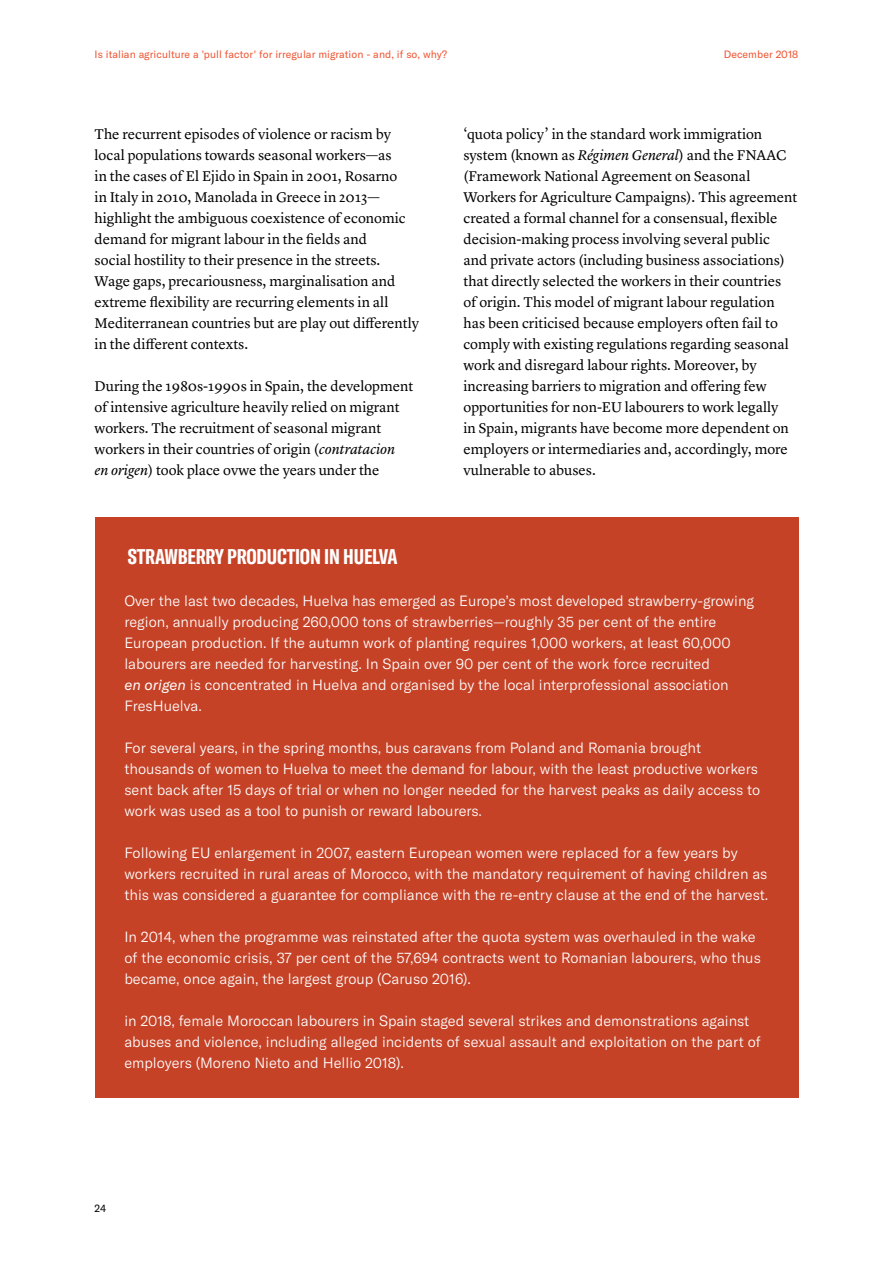
<style>
.page{position:relative;width:893px;height:1263px;background:#fff}
.page>*{position:absolute;margin:0;border:0;box-sizing:border-box;transform-origin:0 0}
.Box_title{font:700 extra-condensed 21px "GT America";letter-spacing:-.005em;color:#fff}
.TEXT_basic{font:14.7px/21px "Lyon Text";color:#000}
.Box_text{font:300 14.7px/21px "GT America";color:#fff}
.t1{font:10.5px "GT America";letter-spacing:.005em;color:#f05330}
.t2{font:10.5px "GT America";color:#000}
.s1{font-style:italic}
.s2{font-weight:400;font-style:italic}
</style>
<div class="page">
<div style="left:95px;top:517px;width:703px;height:581px;background:#c54227"></div>
<p class="t1" style="left:95px;top:48px;width:354px">Is italian agriculture a 'pull factor' for irregular migration - and, if so, why?</p>
<p class="t1" style="left:724px;top:48px;width:76px">December 2018</p>
<p class="TEXT_basic" style="left:95px;top:122px;width:326px">The recurrent episodes of violence or racism by local populations towards seasonal workers—as<br>in the cases of El Ejido in Spain in 2001, Rosarno<br>in Italy in 2010, Manolada in Greece in 2013— highlight the ambiguous coexistence of economic demand for migrant labour in the fields and<br>social hostility to their presence in the streets.<br>Wage gaps, precariousness, marginalisation and extreme flexibility are recurring elements in all Mediterranean countries but are play out differently in the different contexts.</p>
<p class="TEXT_basic" style="left:95px;top:374px;width:320px">During the 1980s-1990s in Spain, the development of intensive agriculture heavily relied on migrant workers. The recruitment of seasonal migrant workers in their countries of origin (<span class="s1">contratacion<br>en origen</span>) took place ovwe the years under the</p>
<p class="TEXT_basic" style="left:463px;top:122px;width:335px">‘quota policy’ in the standard work immigration system (known as <span class="s1">Régimen General</span>) and the FNAAC (Framework National Agreement on Seasonal Workers for Agriculture Campaigns). This agreement created a formal channel for a consensual, flexible decision-making process involving several public and private actors (including business associations) that directly selected the workers in their countries of origin. This model of migrant labour regulation has been criticised because employers often fail to comply with existing regulations regarding seasonal work and disregard labour rights. Moreover, by increasing barriers to migration and offering few opportunities for non-EU labourers to work legally<br>in Spain, migrants have become more dependent on employers or intermediaries and, accordingly, more vulnerable to abuses.</p>
<p class="Box_title" style="left:128px;top:544px;width:271px">STRAWBERRY PRODUCTION IN HUELVA</p>
<p class="Box_text" style="left:124px;top:590px;width:631px">Over the last two decades, Huelva has emerged as Europe’s most developed strawberry-growing region, annually producing 260,000 tons of strawberries—roughly 35 per cent of the entire European production. If the autumn work of planting requires 1,000 workers, at least 60,000 labourers are needed for harvesting. In Spain over 90 per cent of the work force recruited<br><span class="s2">en origen</span> is concentrated in Huelva and organised by the local interprofessional association FresHuelva.</p>
<p class="Box_text" style="left:124px;top:737px;width:637px">For several years, in the spring months, bus caravans from Poland and Romania brought thousands of women to Huelva to meet the demand for labour, with the least productive workers sent back after 15 days of trial or when no longer needed for the harvest peaks as daily access to work was used as a tool to punish or reward labourers.</p>
<p class="Box_text" style="left:124px;top:842px;width:645px">Following EU enlargement in 2007, eastern European women were replaced for a few years by workers recruited in rural areas of Morocco, with the mandatory requirement of having children as this was considered a guarantee for compliance with the re-entry clause at the end of the harvest.</p>
<p class="Box_text" style="left:124px;top:926px;width:638px">In 2014, when the programme was reinstated after the quota system was overhauled in the wake of the economic crisis, 37 per cent of the 57,694 contracts went to Romanian labourers, who thus became, once again, the largest group (Caruso 2016).</p>
<p class="Box_text" style="left:124px;top:1010px;width:638px">in 2018, female Moroccan labourers in Spain staged several strikes and demonstrations against abuses and violence, including alleged incidents of sexual assault and exploitation on the part of employers (Moreno Nieto and Hellio 2018).</p>
<p class="t2" style="left:95px;top:1202px;width:13px">24</p>
</div>
